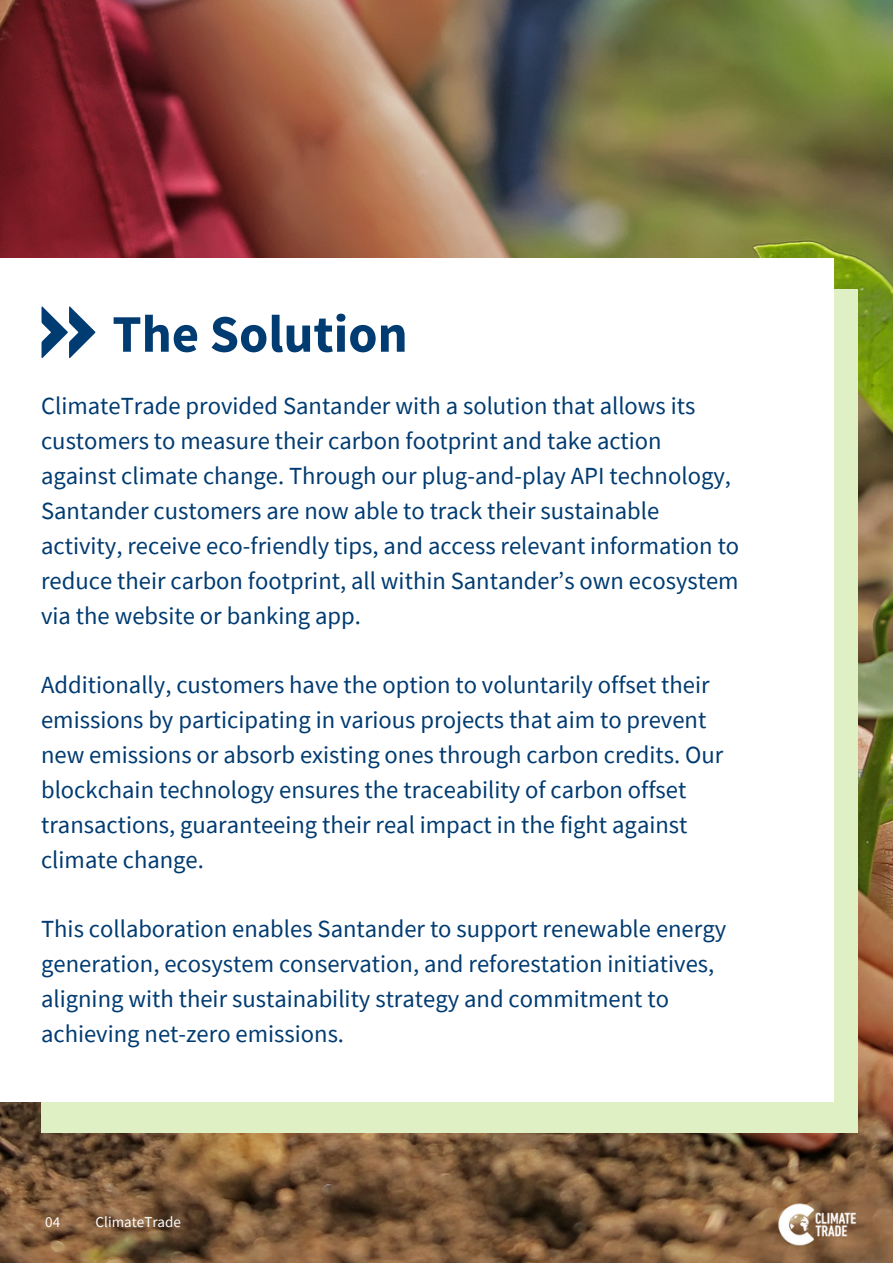
<style>
.page{position:relative;width:893px;height:1264px;background:#fff}
.page>*{position:absolute;margin:0;border:0;box-sizing:border-box;transform-origin:0 0}
.t1{font:700 52.8px "Source Sans Pro";color:#003b71}
.t2{font:24.6px/34.8px "Source Sans Pro";color:#003b71}
.t3{font:15px "Source Sans Pro";color:#fff}
</style>
<div class="page">
<img style="left:0;top:0;width:892px;height:1262px">
<div style="left:41px;top:289px;width:816px;height:843px;background:#def0c4"></div>
<div style="left:0;top:258px;width:834px;height:843px;background:#fff"></div>
<svg style="left:42px;top:306px;width:53px;height:52px"></svg>
<img style="left:775px;top:1197px;width:82px;height:54px">
<p class="t1" style="left:112px;top:300px;width:297px">The Solution</p>
<p class="t2" style="left:41px;top:388px;width:699px">ClimateTrade provided Santander with a solution that allows its customers to measure their carbon footprint and take action against climate change. Through our plug-and-play API technology, Santander customers are now able to track their sustainable activity, receive eco-friendly tips, and access relevant information to reduce their carbon footprint, all within Santander’s own ecosystem via the website or banking app.</p>
<p class="t2" style="left:41px;top:667px;width:683px">Additionally, customers have the option to voluntarily offset their emissions by participating in various projects that aim to prevent new emissions or absorb existing ones through carbon credits. Our blockchain technology ensures the traceability of carbon offset transactions, guaranteeing their real impact in the fight against climate change.</p>
<p class="t2" style="left:41px;top:911px;width:686px">This collaboration enables Santander to support renewable energy generation, ecosystem conservation, and reforestation initiatives, aligning with their sustainability strategy and commitment to achieving net-zero emissions.</p>
<p class="t3" style="left:45px;top:1212px;width:16px">04</p>
<p class="t3" style="left:96px;top:1212px;width:87px">ClimateTrade</p>
</div>
